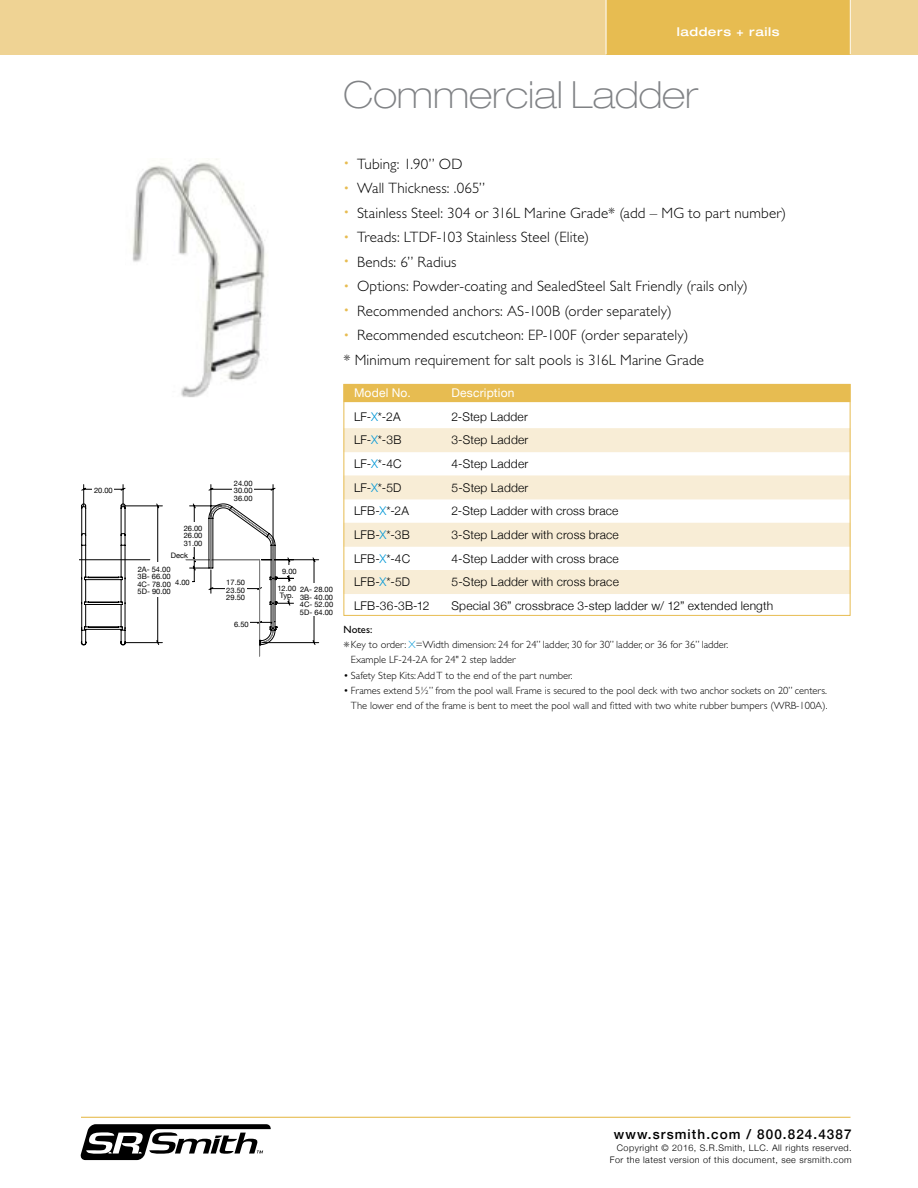
<style>
.page{position:relative;width:918px;height:1188px;background:#fff}
.page>*{position:absolute;margin:0;border:0;box-sizing:border-box;transform-origin:0 0}
.t1{font:100 expanded 37.5px "Helvetica Neue LT Std";color:#808285}
.t2{font:300 15px/24.5px "Gill Sans Std";letter-spacing:.01em;color:#000}
.t3{font:500 13.5px "Helvetica Neue";letter-spacing:.08em;color:#000}
.t4{font:300 12px "Helvetica Neue";letter-spacing:.015em;color:#000}
.t5{font:12px "Helvetica Neue";letter-spacing:.015em;color:#fff}
.t6{font:500 expanded 12px "Helvetica Neue LT Std";letter-spacing:.05em;color:#fff}
.t7{font:300 10.5px/15px "Gill Sans Std";color:#000;text-align:right}
.t8{font:10.5px "Gill Sans Std";color:#000}
.t9{font:300 9px/12px "Helvetica Neue";letter-spacing:.05em;color:#000;text-align:right}
.t10{font:7.5px/7.5px "Helvetica Neue";color:#000;text-align:justify}
.t11{font:5.25px/6.1px "Century Gothic";color:#000;text-align:justify}
.t12{font:4.2px "Century Gothic";color:#000}
.s1{font-size:12px;color:#e7bc51}
.s2{color:#0097d6}
.s3{font-size:13.5px}
</style>
<div class="page">
<div style="left:0;top:0;width:918px;height:54px;background:#efd394"></div>
<div style="left:606px;top:0;width:244px;height:54px;background:#e7bc51"></div>
<hr style="left:606px;top:0;width:1px;height:54px;background:#fff">
<hr style="left:850px;top:0;width:1px;height:54px;background:#fff">
<svg style="left:80px;top:1124px;width:191px;height:36px"></svg>
<hr style="left:81px;top:1117px;width:769px;height:1px;background:#e7bc51">
<div style="left:344px;top:384px;width:506px;height:18px;background:#e7bc51"></div>
<div style="left:344px;top:428px;width:506px;height:24px;background:#f8edd6"></div>
<div style="left:344px;top:475px;width:506px;height:24px;background:#f8edd6"></div>
<div style="left:344px;top:523px;width:506px;height:24px;background:#f8edd6"></div>
<div style="left:344px;top:570px;width:506px;height:24px;background:#f8edd6"></div>
<img style="left:132px;top:159px;width:133px;height:238px">
<svg style="left:185px;top:484px;width:135px;height:172px"></svg>
<svg style="left:79px;top:484px;width:84px;height:161px"></svg>
<div style="left:344px;top:384px;width:506px;height:232px;border:1px solid #e7bc51"></div>
<div style="left:93px;top:485px;width:21px;height:9px;background:#fff"></div>
<div style="left:174px;top:576px;width:17px;height:10px;background:#fff"></div>
<div style="left:233px;top:619px;width:17px;height:9px;background:#fff"></div>
<div style="left:281px;top:565px;width:17px;height:9px;background:#fff"></div>
<div style="left:276px;top:582px;width:22px;height:17px;background:#fff"></div>
<div style="left:169px;top:549px;width:21px;height:10px;background:#fff"></div>
<div style="left:233px;top:477px;width:21px;height:25px;background:#fff"></div>
<div style="left:225px;top:576px;width:21px;height:25px;background:#fff"></div>
<div style="left:134px;top:563px;width:40px;height:34px;background:#fff"></div>
<div style="left:298px;top:583px;width:37px;height:33px;background:#fff"></div>
<div style="left:183px;top:522px;width:21px;height:25px;background:#fff"></div>
<p class="t11" style="left:96px;top:486px;width:14px">20.00</p>
<p class="t10" style="left:94px;top:487px;width:20px">20.00</p>
<p class="t10" style="left:184px;top:525px;width:20px">26.00<br>26.00<br>31.00</p>
<p class="t11" style="left:188px;top:525px;width:14px">26.00<br>26.00<br>31.00</p>
<p class="t10" style="left:171px;top:552px;width:19px">Deck</p>
<p class="t12" style="left:175px;top:553px;width:13px">DECK</p>
<p class="t11" style="left:145px;top:563px;width:26px">2A - 54.00<br>3B - 66.00<br>4C - 78.00<br>5D - 90.00</p>
<p class="t10" style="left:137px;top:566px;width:35px">2A- 54.00<br>3B- 66.00<br>4C- 78.00<br>5D- 90.00</p>
<p class="t11" style="left:174px;top:579px;width:12px">4.00</p>
<p class="t10" style="left:175px;top:579px;width:16px">4.00</p>
<p class="t10" style="left:234px;top:480px;width:20px">24.00<br>30.00<br>36.00</p>
<p class="t11" style="left:234px;top:480px;width:14px">24.00<br>30.00<br>36.00</p>
<p class="t10" style="left:226px;top:579px;width:20px">17.50<br>23.50<br>29.50</p>
<p class="t11" style="left:229px;top:579px;width:14px">17.50<br>23.50<br>29.50</p>
<p class="t11" style="left:235px;top:619px;width:12px">6.50</p>
<p class="t10" style="left:234px;top:621px;width:16px">6.50</p>
<p class="t6" style="left:677px;top:24px;width:104px">ladders + rails</p>
<h1 class="t1" style="left:344px;top:72px;width:356px">Commercial Ladder</h1>
<p class="t11" style="left:284px;top:566px;width:12px">9.00</p>
<p class="t10" style="left:282px;top:568px;width:16px">9.00</p>
<p class="t10" style="left:277px;top:585px;width:20px;text-align:center">12.00<br>Typ.</p>
<p class="t11" style="left:282px;top:584px;width:14px">12.00<br>TYP.</p>
<p class="t11" style="left:302px;top:584px;width:26px">2A - 28.00<br>3B - 40.00<br>4C - 52.00<br>5D - 64.00</p>
<p class="t10" style="left:300px;top:586px;width:35px">2A- 28.00<br>3B- 40.00<br>4C- 52.00<br>5D- 64.00</p>
<p class="t2" style="left:344px;top:152px;width:121px"><span class="s1">•</span> Tubing: 1.90” OD</p>
<p class="t2" style="left:344px;top:176px;width:143px"><span class="s1">•</span> Wall Thickness: .065”</p>
<p class="t2" style="left:344px;top:201px;width:444px"><span class="s1">•</span> Stainless Steel: 304 or 316L Marine Grade* (add – MG to part number)</p>
<p class="t2" style="left:344px;top:225px;width:247px"><span class="s1">•</span> Treads: LTDF-103 Stainless Steel (Elite)</p>
<p class="t2" style="left:344px;top:250px;width:115px"><span class="s1">•</span> Bends: 6” Radius</p>
<p class="t2" style="left:344px;top:274px;width:406px"><span class="s1">•</span> Options: Powder-coating and SealedSteel Salt Friendly (rails only)</p>
<p class="t2" style="left:344px;top:299px;width:330px"><span class="s1">•</span> Recommended anchors: AS-100B (order separately)</p>
<p class="t2" style="left:344px;top:323px;width:362px"><span class="s1">•</span> Recommended escutcheon: EP-100F (order separately)<br>* Minimum requirement for salt pools is 316L Marine Grade</p>
<p class="t5" style="left:354px;top:384px;width:58px">Model No.</p>
<p class="t5" style="left:452px;top:384px;width:64px">Description</p>
<p class="t4" style="left:354px;top:407px;width:48px">LF-<span class="s2">X</span>*-2A</p>
<p class="t4" style="left:452px;top:407px;width:78px">2-Step Ladder</p>
<p class="t4" style="left:354px;top:430px;width:49px">LF-<span class="s2">X</span>*-3B</p>
<p class="t4" style="left:452px;top:430px;width:78px">3-Step Ladder</p>
<p class="t4" style="left:354px;top:454px;width:49px">LF-<span class="s2">X</span>*-4C</p>
<p class="t4" style="left:452px;top:454px;width:78px">4-Step Ladder</p>
<p class="t4" style="left:354px;top:478px;width:49px">LF-<span class="s2">X</span>*-5D</p>
<p class="t4" style="left:452px;top:478px;width:78px">5-Step Ladder</p>
<p class="t4" style="left:354px;top:501px;width:57px">LFB-<span class="s2">X</span>*-2A</p>
<p class="t4" style="left:452px;top:501px;width:168px">2-Step Ladder with cross brace</p>
<p class="t4" style="left:354px;top:525px;width:57px">LFB-<span class="s2">X</span>*-3B</p>
<p class="t4" style="left:452px;top:525px;width:169px">3-Step Ladder with cross brace</p>
<p class="t4" style="left:354px;top:549px;width:58px">LFB-<span class="s2">X</span>*-4C</p>
<p class="t4" style="left:452px;top:549px;width:169px">4-Step Ladder with cross brace</p>
<p class="t4" style="left:354px;top:572px;width:57px">LFB-<span class="s2">X</span>*-5D</p>
<p class="t4" style="left:452px;top:572px;width:169px">5-Step Ladder with cross brace</p>
<p class="t4" style="left:354px;top:596px;width:77px">LFB-36-3B-12</p>
<p class="t4" style="left:452px;top:596px;width:323px">Special 36” crossbrace 3-step ladder w/ 12” extended length</p>
<p class="t8" style="left:344px;top:624px;width:30px">Notes:</p>
<p class="t7" style="left:344px;top:638px;width:386px"><span class="s3">*</span>Key to order: <span class="s2">X</span>=Width dimension: 24 for 24” ladder, 30 for 30” ladder, or 36 for 36” ladder.</p>
<p class="t7" style="left:351px;top:653px;width:166px">Example LF-24-2A for 24" 2 step ladder</p>
<p class="t7" style="left:343px;top:668px;width:231px">• Safety Step Kits: Add T to the end of the part number.</p>
<p class="t7" style="left:343px;top:683px;width:486px">• Frames extend 5½” from the pool wall. Frame is secured to the pool deck with two anchor sockets on 20” centers.<br>The lower end of the frame is bent to meet the pool wall and fitted with two white rubber bumpers (WRB-100A).</p>
<p class="t11" style="left:456px;top:575px;width:26px">4C - 78.00<br>5D - 90.00</p>
<p class="t3" style="left:614px;top:1123px;width:239px">www.srsmith.com / 800.824.4387</p>
<p class="t9" style="left:610px;top:1141px;width:243px">Copyright © 2016, S.R.Smith, LLC. All rights reserved.<br>For the latest version of this document, see srsmith.com</p>
</div>
